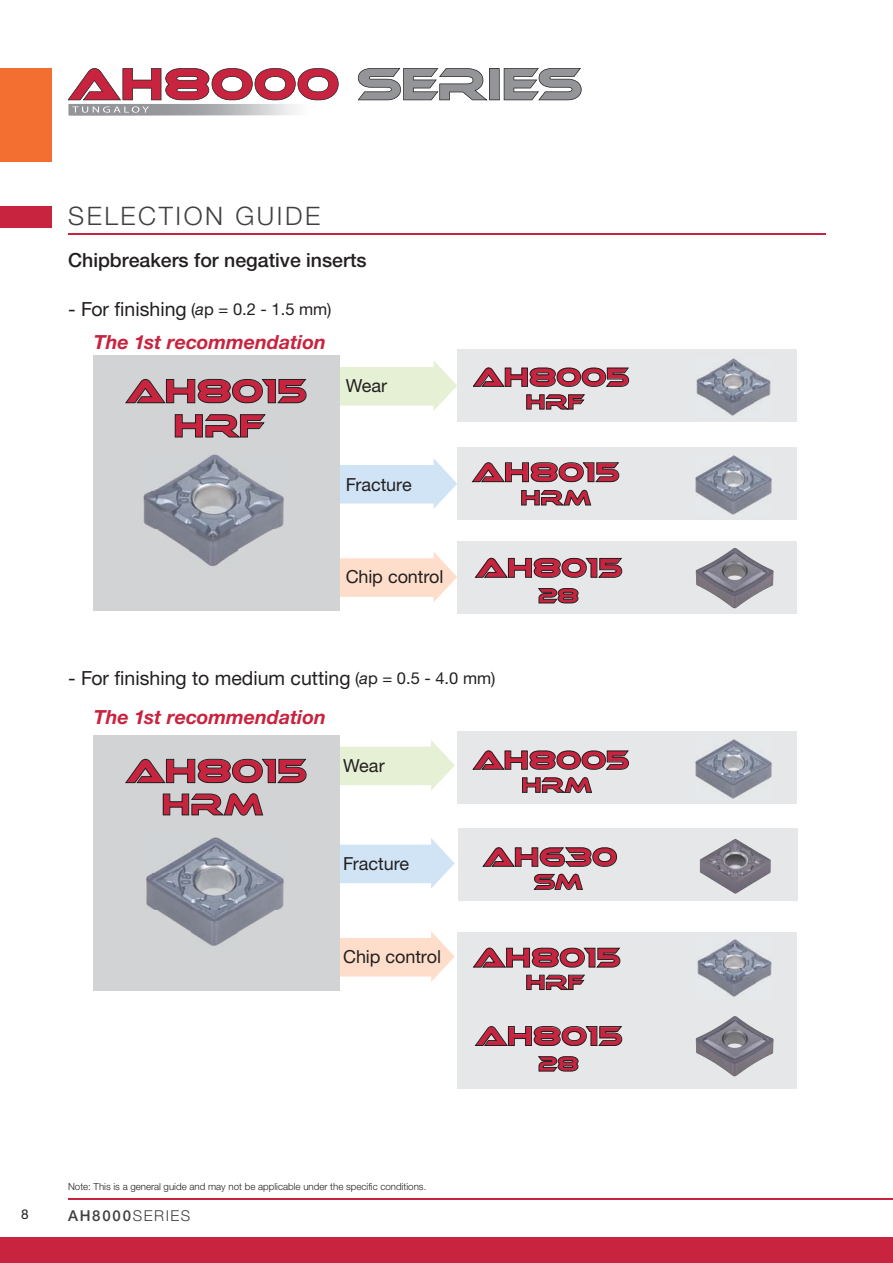
<style>
.page{position:relative;width:893px;height:1263px;background:#fff}
.page>*{position:absolute;margin:0;border:0;box-sizing:border-box;transform-origin:0 0}
.t1{font:32.25px "Ethnocentric";letter-spacing:-.005em;color:#c9243f}
.t2{font:31.05px "Ethnocentric";color:#c9243f}
.t3{font:28.95px "Ethnocentric";color:#c9243f}
.t4{font:26.25px "Ethnocentric";letter-spacing:-.005em;color:#c9243f}
.t5{font:25.65px "Ethnocentric";letter-spacing:-.005em;color:#c9243f}
.t6{font:300 25.5px "Helvetica Neue LTW1 G";letter-spacing:.1em;color:#404041}
.t7{font:25.35px "Ethnocentric";letter-spacing:-.005em;color:#c9243f}
.t8{font:20.7px "Ethnocentric";color:#c9243f}
.t9{font:20.1px "Ethnocentric";letter-spacing:.015em;color:#c9243f}
.t10{font:19.95px "Ethnocentric";letter-spacing:.01em;color:#c9243f}
.t11{font:19.5px "Helvetica Neue LTW1 G";color:#231f20}
.t12{font:italic 700 19.5px "Helvetica Neue LTW1 G";color:#c9243f}
.t13{font:500 19.5px "Helvetica Neue LTW1 G";color:#231f20}
.t14{font:18px "Helvetica Neue LTW1 G";letter-spacing:-.005em;color:#231f20}
.t15{font:500 15px "Helvetica Neue LTW1 G";letter-spacing:.115em;color:#404041}
.t16{font:13.5px "Helvetica Neue LTW1 G";color:#231f20}
.t17{font:300 9.75px "Helvetica Neue LTW1 G";color:#231f20}
.s1{font-size:16.5px}
.s2{font-style:italic;font-size:16.5px}
.s3{font-weight:300}
</style>
<div class="page">
<div style="left:0;top:68px;width:51px;height:94px;background:#f36f31"></div>
<div style="left:0;top:1237px;width:892px;height:26px;background:#c9243f"></div>
<hr style="left:68px;top:1199px;width:824px;height:1px;background:#c9243f">
<svg style="left:72px;top:106px;width:77px;height:7px"></svg>
<svg style="left:68px;top:68px;width:270px;height:32px"></svg>
<svg style="left:358px;top:68px;width:223px;height:32px"></svg>
<svg style="left:340px;top:740px;width:114px;height:50px"></svg>
<svg style="left:340px;top:838px;width:114px;height:50px"></svg>
<svg style="left:340px;top:931px;width:114px;height:51px"></svg>
<div style="left:457px;top:350px;width:339px;height:72px;background:#e6e7e8"></div>
<div style="left:457px;top:732px;width:339px;height:72px;background:#e6e7e8"></div>
<div style="left:457px;top:448px;width:339px;height:72px;background:#e6e7e8"></div>
<div style="left:457px;top:541px;width:339px;height:72px;background:#e6e7e8"></div>
<div style="left:457px;top:828px;width:340px;height:72px;background:#e6e7e8"></div>
<svg style="left:340px;top:361px;width:117px;height:50px"></svg>
<svg style="left:340px;top:458px;width:117px;height:51px"></svg>
<svg style="left:340px;top:552px;width:117px;height:50px"></svg>
<div style="left:94px;top:736px;width:246px;height:255px;background:#d1d3d4"></div>
<div style="left:94px;top:355px;width:246px;height:255px;background:#d1d3d4"></div>
<svg style="left:473px;top:368px;width:156px;height:19px"></svg>
<svg style="left:473px;top:751px;width:156px;height:19px"></svg>
<svg style="left:526px;top:394px;width:59px;height:15px"></svg>
<svg style="left:472px;top:462px;width:147px;height:20px"></svg>
<svg style="left:125px;top:379px;width:181px;height:24px"></svg>
<svg style="left:125px;top:759px;width:181px;height:24px"></svg>
<div style="left:0;top:206px;width:51px;height:22px;background:#c9243f"></div>
<hr style="left:68px;top:233px;width:757px;height:2px;background:#c9243f">
<svg style="left:163px;top:793px;width:100px;height:23px"></svg>
<svg style="left:175px;top:414px;width:90px;height:24px"></svg>
<img style="left:143px;top:454px;width:141px;height:112px">
<img style="left:696px;top:358px;width:74px;height:58px">
<svg style="left:521px;top:490px;width:70px;height:16px"></svg>
<img style="left:695px;top:455px;width:76px;height:60px">
<svg style="left:538px;top:588px;width:40px;height:15px"></svg>
<svg style="left:474px;top:558px;width:148px;height:20px"></svg>
<img style="left:695px;top:548px;width:78px;height:60px">
<img style="left:146px;top:837px;width:138px;height:109px">
<svg style="left:522px;top:777px;width:70px;height:16px"></svg>
<img style="left:695px;top:739px;width:76px;height:60px">
<div style="left:457px;top:932px;width:340px;height:157px;background:#e6e7e8"></div>
<svg style="left:473px;top:948px;width:147px;height:20px"></svg>
<svg style="left:526px;top:975px;width:59px;height:15px"></svg>
<img style="left:697px;top:939px;width:75px;height:58px">
<svg style="left:538px;top:1056px;width:40px;height:15px"></svg>
<svg style="left:474px;top:1026px;width:148px;height:20px"></svg>
<img style="left:695px;top:1016px;width:78px;height:61px">
<img style="left:699px;top:839px;width:71px;height:55px">
<svg style="left:482px;top:847px;width:135px;height:20px"></svg>
<svg style="left:534px;top:874px;width:48px;height:16px"></svg>
<h3 class="t6" style="left:68px;top:206px;width:254px">SELECTION GUIDE</h3>
<h3 class="t13" style="left:68px;top:253px;width:300px">Chipbreakers for negative inserts</h3>
<h3 class="t11" style="left:68px;top:302px;width:265px">- For finishing <span class="s1">(</span><span class="s2">a</span><span class="s1">p = 0.2 - 1.5 mm)</span></h3>
<h3 class="t12" style="left:94px;top:330px;width:233px">The 1st recommendation</h3>
<h1 class="t1" style="left:126px;top:375px;width:182px">AH8015</h1>
<h2 class="t2" style="left:173px;top:410px;width:93px">HRF</h2>
<h3 class="t14" style="left:345px;top:379px;width:43px">Wear</h3>
<h3 class="t14" style="left:345px;top:478px;width:68px">Fracture</h3>
<h3 class="t14" style="left:345px;top:570px;width:99px">Chip control</h3>
<h3 class="t7" style="left:473px;top:364px;width:157px">AH8005</h3>
<h3 class="t10" style="left:525px;top:392px;width:60px">HRF</h3>
<h3 class="t4" style="left:472px;top:459px;width:148px">AH8015</h3>
<h3 class="t9" style="left:520px;top:487px;width:72px">HRM</h3>
<h3 class="t4" style="left:475px;top:554px;width:148px">AH8015</h3>
<h3 class="t10" style="left:538px;top:586px;width:42px">28</h3>
<h3 class="t11" style="left:68px;top:671px;width:429px">- For finishing to medium cutting <span class="s1">(</span><span class="s2">a</span><span class="s1">p = 0.5 - 4.0 mm)</span></h3>
<h3 class="t12" style="left:94px;top:706px;width:233px">The 1st recommendation</h3>
<h1 class="t1" style="left:126px;top:754px;width:182px">AH8015</h1>
<h3 class="t3" style="left:162px;top:790px;width:103px">HRM</h3>
<h3 class="t14" style="left:343px;top:759px;width:43px">Wear</h3>
<h3 class="t14" style="left:343px;top:857px;width:68px">Fracture</h3>
<h3 class="t14" style="left:343px;top:951px;width:99px">Chip control</h3>
<h3 class="t7" style="left:473px;top:747px;width:157px">AH8005</h3>
<h3 class="t9" style="left:521px;top:775px;width:72px">HRM</h3>
<h3 class="t5" style="left:483px;top:844px;width:135px">AH630</h3>
<h3 class="t8" style="left:534px;top:871px;width:50px">SM</h3>
<h3 class="t4" style="left:474px;top:944px;width:148px">AH8015</h3>
<h3 class="t10" style="left:525px;top:972px;width:60px">HRF</h3>
<h3 class="t4" style="left:475px;top:1022px;width:148px">AH8015</h3>
<h3 class="t10" style="left:538px;top:1054px;width:42px">28</h3>
<p class="t17" style="left:68px;top:1183px;width:360px">Note: This is a general guide and may not be applicable under the specific conditions.</p>
<h3 class="t16" style="left:21px;top:1210px;width:9px">8</h3>
<h3 class="t15" style="left:68px;top:1210px;width:124px">AH8000<span class="s3">SERIES</span></h3>
</div>
